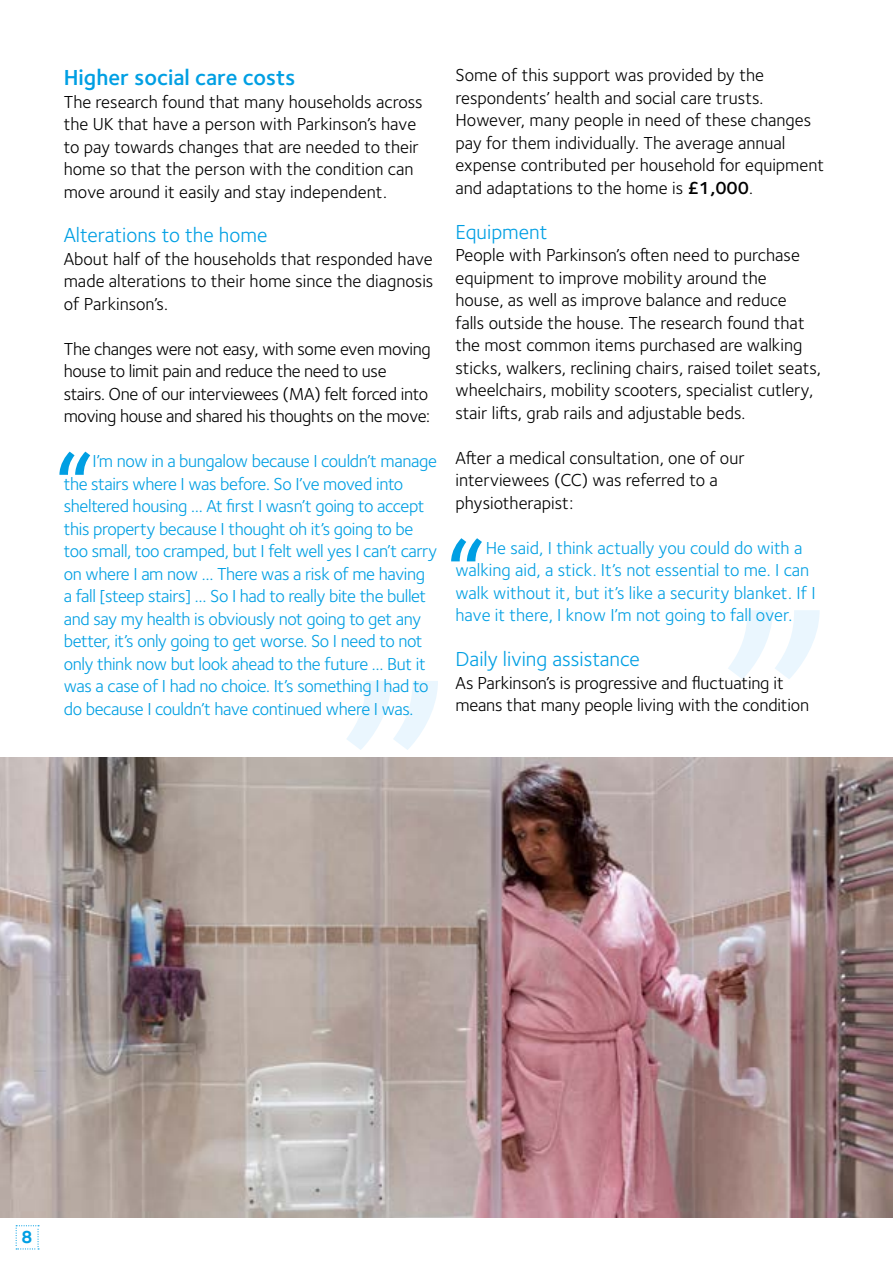
<style>
.page{position:relative;width:893px;height:1263px;background:#fff}
.page>*{position:absolute;margin:0;border:0;box-sizing:border-box;transform-origin:0 0}
.t1{font:118.95px "Foundry Sterling";color:#009fe3}
.t2{font:600 22.5px "Foundry Sterling";color:#009fe3}
.t3{font:21px "Foundry Sterling";color:#009fe3}
.t4{font:18px/22.5px "Foundry Sterling";color:#000}
.t5{font:18px/22.5px "Foundry Sterling";letter-spacing:-.02em;color:#009fe3}
.t6{font:18px/22.5px "Foundry Sterling";letter-spacing:-.02em;color:#000}
.t7{font:18px/22.5px "Foundry Sterling";color:#009fe3}
.t8{font:700 18px "Foundry Sterling";color:#009fe3}
.s1{font-weight:600}
</style>
<div class="page">
<svg style="left:16px;top:1225px;width:23px;height:24px"></svg>
<svg style="left:728px;top:610px;width:92px;height:69px"></svg>
<svg style="left:347px;top:681px;width:91px;height:69px"></svg>
<img style="left:0;top:757px;width:893px;height:460px">
<p class="t2" style="left:64px;top:65px;width:233px">Higher social care costs</p>
<p class="t4" style="left:64px;top:91px;width:360px">The research found that many households across the UK that have a person with Parkinson’s have to pay towards changes that are needed to their home so that the person with the condition can move around it easily and stay independent.</p>
<p class="t3" style="left:64px;top:223px;width:205px">Alterations to the home</p>
<p class="t4" style="left:64px;top:247px;width:371px;text-align:justify">About half of the households that responded have made alterations to their home since the diagnosis of Parkinson’s.</p>
<p class="t6" style="left:64px;top:337px;width:369px">The changes were not easy, with some even moving house to limit pain and reduce the need to use stairs. One of our interviewees (MA) felt forced into moving house and shared his thoughts on the move:</p>
<p class="t5" style="left:64px;top:450px;width:375px;text-indent:29px">I’m now in a bungalow because I couldn’t manage the stairs where I was before. So I’ve moved into sheltered housing … At first I wasn’t going to accept this property because I thought oh it’s going to be too small, too cramped, but I felt well yes I can’t carry on where I am now … There was a risk of me having a fall [steep stairs] … So I had to really bite the bullet and say my health is obviously not going to get any better, it’s only going to get worse. So I need to not only think now but look ahead to the future … But it was a case of I had no choice. It’s something I had to do because I couldn’t have continued where I was.</p>
<h1 class="t1" style="left:55px;top:424px;width:41px">“</h1>
<p class="t4" style="left:455px;top:64px;width:370px">Some of this support was provided by the respondents’ health and social care trusts.<br>However, many people in need of these changes pay for them individually. The average annual expense contributed per household for equipment and adaptations to the home is <span class="s1">£1,000</span>.</p>
<p class="t3" style="left:455px;top:219px;width:94px">Equipment</p>
<p class="t4" style="left:455px;top:244px;width:367px">People with Parkinson’s often need to purchase equipment to improve mobility around the<br>house, as well as improve balance and reduce<br>falls outside the house. The research found that the most common items purchased are walking sticks, walkers, reclining chairs, raised toilet seats, wheelchairs, mobility scooters, specialist cutlery, stair lifts, grab rails and adjustable beds.</p>
<p class="t4" style="left:455px;top:446px;width:291px">After a medical consultation, one of our interviewees (CC) was referred to a physiotherapist:</p>
<p class="t7" style="left:455px;top:536px;width:362px;text-indent:30px">He said, I think actually you could do with a walking aid, a stick. It’s not essential to me. I can walk without it, but it’s like a security blanket. If I have it there, I know I’m not going to fall over.</p>
<p class="t3" style="left:455px;top:647px;width:186px">Daily living assistance</p>
<p class="t4" style="left:455px;top:671px;width:355px">As Parkinson’s is progressive and fluctuating it means that many people living with the condition</p>
<h1 class="t1" style="left:447px;top:511px;width:41px">“</h1>
<p class="t8" style="left:21px;top:1227px;width:13px">8</p>
</div>
